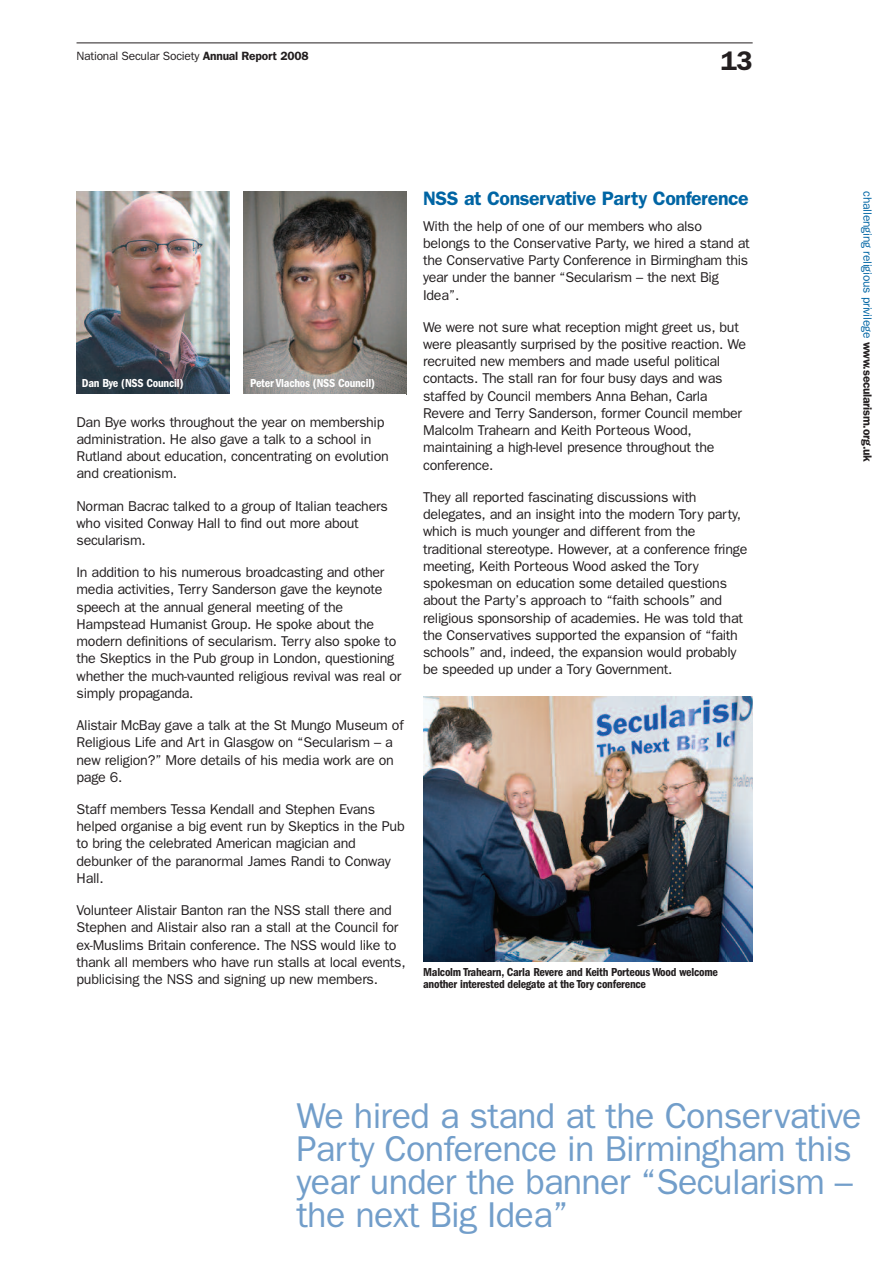
<style>
.page{position:relative;width:893px;height:1263px;background:#fff}
.page>*{position:absolute;margin:0;border:0;box-sizing:border-box;transform-origin:0 0}
.t1{font:36px/33px "Franklin Gothic";letter-spacing:-.02em;color:#729eca}
.t2{font:600 27px "Franklin Gothic";color:#231f20}
.t3{font:600 19.5px "Franklin Gothic";letter-spacing:-.02em;color:#0065a4}
.t4{font:14.25px/17.2px "Franklin Gothic";letter-spacing:-.02em;color:#231f20}
.t5{font:600 condensed 12px/12px "Franklin Gothic";letter-spacing:-.02em;color:#231f20}
.t6{font:12px "Franklin Gothic";letter-spacing:-.02em;color:#0065a4}
.t7{font:600 condensed 12px "Franklin Gothic";letter-spacing:-.02em;color:#fff}
.t8{font:12px "Franklin Gothic";letter-spacing:-.02em;color:#231f20}
.s1{font-weight:600}
.s2{font-weight:600;color:#231f20}
</style>
<div class="page">
<img style="left:77px;top:191px;width:153px;height:203px">
<img style="left:244px;top:191px;width:162px;height:203px">
<hr style="left:77px;top:43px;width:676px;height:1px;background:#231f20">
<img style="left:423px;top:696px;width:330px;height:266px">
<p class="t8" style="left:77px;top:48px;width:233px">National Secular Society <span class="s1">Annual Report 2008</span></p>
<h2 class="t2" style="left:721px;top:45px;width:33px">13</h2>
<p class="t7" style="left:82px;top:379px;width:103px">Dan Bye (NSS Council)</p>
<p class="t7" style="left:250px;top:379px;width:126px">Peter Vlachos (NSS Council)</p>
<p class="t4" style="left:77px;top:413px;width:314px">Dan Bye works throughout the year on membership administration. He also gave a talk to a school in Rutland about education, concentrating on evolution and creationism.</p>
<p class="t4" style="left:77px;top:497px;width:313px">Norman Bacrac talked to a group of Italian teachers who visited Conway Hall to find out more about secularism.</p>
<p class="t4" style="left:77px;top:564px;width:326px">In addition to his numerous broadcasting and other media activities, Terry Sanderson gave the keynote speech at the annual general meeting of the Hampstead Humanist Group. He spoke about the modern definitions of secularism. Terry also spoke to the Skeptics in the Pub group in London, questioning whether the much-vaunted religious revival was real or simply propaganda.</p>
<p class="t4" style="left:77px;top:716px;width:329px">Alistair McBay gave a talk at the St Mungo Museum of Religious Life and Art in Glasgow on “Secularism – a new religion?” More details of his media work are on page 6.</p>
<p class="t4" style="left:77px;top:800px;width:330px">Staff members Tessa Kendall and Stephen Evans helped organise a big event run by Skeptics in the Pub to bring the celebrated American magician and debunker of the paranormal James Randi to Conway Hall.</p>
<p class="t4" style="left:77px;top:901px;width:331px">Volunteer Alistair Banton ran the NSS stall there and Stephen and Alistair also ran a stall at the Council for ex-Muslims Britain conference. The NSS would like to thank all members who have run stalls at local events, publicising the NSS and signing up new members.</p>
<h3 class="t3" style="left:423px;top:187px;width:327px">NSS at Conservative Party Conference</h3>
<p class="t4" style="left:423px;top:217px;width:328px">With the help of one of our members who also belongs to the Conservative Party, we hired a stand at the Conservative Party Conference in Birmingham this year under the banner “Secularism – the next Big Idea”.</p>
<p class="t4" style="left:423px;top:318px;width:325px">We were not sure what reception might greet us, but were pleasantly surprised by the positive reaction. We recruited new members and made useful political contacts. The stall ran for four busy days and was staffed by Council members Anna Behan, Carla Revere and Terry Sanderson, former Council member Malcolm Trahearn and Keith Porteous Wood, maintaining a high-level presence throughout the conference.</p>
<p class="t4" style="left:423px;top:488px;width:326px">They all reported fascinating discussions with delegates, and an insight into the modern Tory party, which is much younger and different from the traditional stereotype. However, at a conference fringe meeting, Keith Porteous Wood asked the Tory spokesman on education some detailed questions about the Party’s approach to “faith schools” and religious sponsorship of academies. He was told that the Conservatives supported the expansion of “faith schools” and, indeed, the expansion would probably be speeded up under a Tory Government.</p>
<p class="t5" style="left:423px;top:967px;width:296px">Malcolm Trahearn, Carla Revere and Keith Porteous Wood welcome another interested delegate at the Tory conference</p>
<p class="t6" style="left:875px;top:191px;width:272px;rotate:90deg">challenging religious privilege <span class="s2">www.secularism.org.uk</span></p>
<h1 class="t1" style="left:296px;top:1099px;width:567px">We hired a stand at the Conservative<br>Party Conference in Birmingham this year under the banner “Secularism – the next Big Idea”</h1>
</div>
